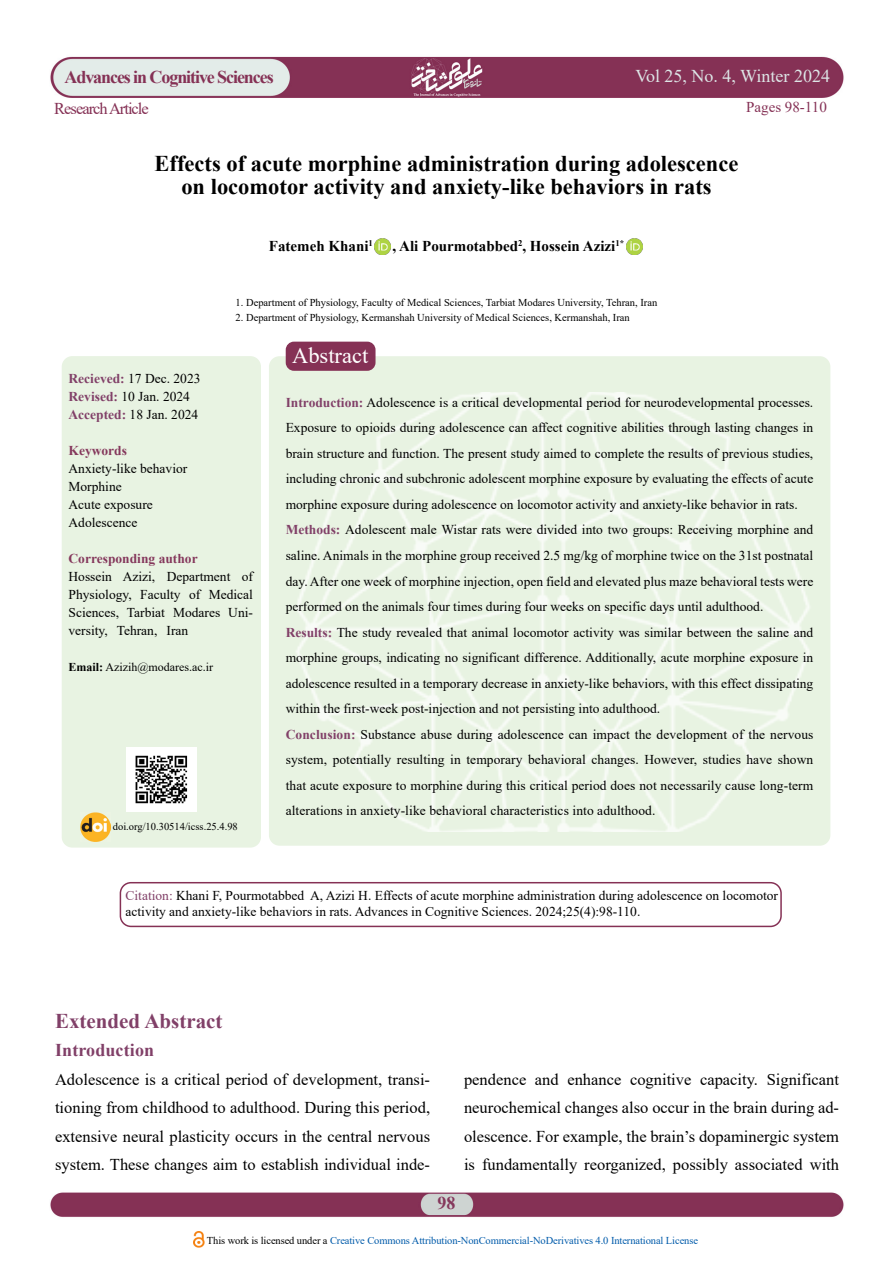
<style>
.page{position:relative;width:893px;height:1263px;background:#fff}
.page>*{position:absolute;margin:0;border:0;box-sizing:border-box;transform-origin:0 0}
.t1{font:700 22.5px/22.5px "Times New Roman";color:#000;text-align:center}
.t2{font:22.5px "Times New Roman";color:#fff}
.t3{font:700 21px "Times New Roman";color:#814068}
.t4{font:700 18px "Times New Roman";letter-spacing:-.06em;color:#853155}
.t5{font:18px "Times New Roman";color:#dde5e6}
.t6{font:700 18px "Times New Roman";letter-spacing:.005em;color:#814068}
.t7{font:700 18px "Times New Roman";color:#85385c}
.t8{font:16.5px "Times New Roman";color:#000}
.t9{font:16.5px "Times New Roman";letter-spacing:-.06em;color:#853155}
.t10{font:700 15px "Times New Roman";color:#000}
.t11{font:15px "Times New Roman";color:#853155}
.t12{font:13.5px/25.5px "Times New Roman";color:#000}
.t13{font:700 13.5px "Times New Roman";color:#85385c}
.t14{font:12px "Times New Roman";color:#000}
.t15{font:10.5px "Times New Roman";color:#000}
.t16{font:10.5px "Times New Roman";letter-spacing:-.01em;color:#005baa}
.t17{font:700 8.7px "Times New Roman";color:#000}
.s1{font-weight:700;color:#814068}
.s2{font-weight:700}
.s3{color:#814068}
.s4{color:#000}
</style>
<div class="page">
<img style="left:50px;top:56px;width:794px;height:1190px">
<div style="left:269px;top:356px;width:561px;height:490px;background:#e8f3e2;border-radius:11px"></div>
<img style="left:296px;top:393px;width:514px;height:439px">
<div style="left:62px;top:356px;width:199px;height:491px;background:#e8f3e2;border-radius:11px"></div>
<div style="left:286px;top:342px;width:89px;height:28px;background:#853155;border-radius:8px"></div>
<div style="left:286px;top:342px;width:90px;height:29px;border:2px solid #853155;border-radius:8px"></div>
<img style="left:80px;top:812px;width:30px;height:30px">
<img style="left:127px;top:747px;width:69px;height:64px">
<div style="left:120px;top:882px;width:662px;height:45px;border:2px solid #853155;border-radius:11px"></div>
<img style="left:194px;top:1231px;width:10px;height:17px">
<img style="left:375px;top:238px;width:16px;height:16px">
<img style="left:626px;top:238px;width:16px;height:16px">
<h3 class="t4" style="left:65px;top:64px;width:211px">Advances in Cognitive Sciences</h3>
<p class="t9" style="left:54px;top:96px;width:96px">ResearchArticle</p>
<h3 class="t5" style="left:635px;top:63px;width:196px">Vol 25, No. 4, Winter 2024</h3>
<p class="t11" style="left:746px;top:97px;width:82px">Pages 98-110</p>
<h1 class="t1" style="left:155px;top:152px;width:585px">Effects of acute morphine administration during adolescence on locomotor activity and anxiety-like behaviors in rats</h1>
<p class="t10" style="left:269px;top:235px;width:101px">Fatemeh Khani</p>
<p class="t17" style="left:615px;top:237px;width:10px">*1</p>
<p class="t17" style="left:369px;top:237px;width:6px">1</p>
<p class="t17" style="left:518px;top:237px;width:6px">2</p>
<p class="t10" style="left:393px;top:235px;width:224px">, Ali Pourmotabbed , Hossein Azizi</p>
<p class="t15" style="left:236px;top:295px;width:423px">1. Department of Physiology, Faculty of Medical Sciences, Tarbiat Modares University, Tehran, Iran</p>
<p class="t15" style="left:236px;top:310px;width:396px">2. Department of Physiology, Kermanshah University of Medical Sciences, Kermanshah, Iran</p>
<p class="t12" style="left:69px;top:369px;width:133px;line-height:18px"><span class="s1">Recieved:</span> 17 Dec. 2023<br><span class="s1">Revised:</span> 10 Jan. 2024<br><span class="s1">Accepted:</span> 18 Jan. 2024</p>
<p class="t13" style="left:69px;top:440px;width:60px">Keywords</p>
<p class="t12" style="left:69px;top:459px;width:120px;line-height:18px">Anxiety-like behavior<br>Morphine<br>Acute exposure<br>Adolescence</p>
<p class="t13" style="left:69px;top:548px;width:131px">Corresponding author</p>
<p class="t12" style="left:69px;top:563px;width:45px">Hossein</p>
<p class="t12" style="left:123px;top:563px;width:34px">Azizi,</p>
<p class="t12" style="left:167px;top:563px;width:65px">Department</p>
<p class="t12" style="left:242px;top:563px;width:13px">of</p>
<p class="t12" style="left:69px;top:581px;width:65px">Physiology,</p>
<p class="t12" style="left:140px;top:581px;width:42px">Faculty</p>
<p class="t12" style="left:209px;top:581px;width:46px">Medical</p>
<p class="t12" style="left:189px;top:581px;width:13px">of</p>
<p class="t12" style="left:69px;top:599px;width:52px">Sciences,</p>
<p class="t12" style="left:127px;top:599px;width:40px">Tarbiat</p>
<p class="t12" style="left:173px;top:599px;width:49px">Modares</p>
<p class="t12" style="left:69px;top:617px;width:41px">versity,</p>
<p class="t12" style="left:117px;top:617px;width:42px">Tehran,</p>
<p class="t12" style="left:167px;top:617px;width:23px">Iran</p>
<p class="t12" style="left:228px;top:599px;width:26px">Uni-</p>
<p class="t14" style="left:69px;top:658px;width:146px"><span class="s2">Email:</span> Azizih@modares.ac i r.</p>
<p class="t15" style="left:113px;top:819px;width:126px">doi.org/10.30514/icss.25.4.98</p>
<h1 class="t2" style="left:292px;top:339px;width:78px">Abstract</h1>
<p class="t12" style="left:286px;top:389px;width:529px"><span class="s1">Introduction:</span> Adolescence is a critical developmental period for neurodevelopmental processes.<br>Exposure to opioids during adolescence can affect cognitive abilities through lasting changes in brain structure and function. The present study aimed to complete the results of previous studies, including chronic and subchronic adolescent morphine exposure by evaluating the effects of acute morphine exposure during adolescence on locomotor activity and anxiety-like behavior in rats.<br><span class="s1">Methods:</span> Adolescent male Wistar rats were divided into two groups: Receiving morphine and saline. Animals in the morphine group received 2.5 mg/kg of morphine twice on the 31st postnatal day. After one week of morphine injection, open field and elevated plus maze behavioral tests were performed on the animals four times during four weeks on specific days until adulthood.<br><span class="s1">Results:</span> The study revealed that animal locomotor activity was similar between the saline and morphine groups, indicating no significant difference. Additionally, acute morphine exposure in adolescence resulted in a temporary decrease in anxiety-like behaviors, with this effect dissipating within the first-week post-injection and not persisting into adulthood.<br><span class="s1">Conclusion:</span> Substance abuse during adolescence can impact the development of the nervous system, potentially resulting in temporary behavioral changes. However, studies have shown that acute exposure to morphine during this critical period does not necessarily cause long-term alterations in anxiety-like behavioral characteristics into adulthood.</p>
<p class="t12" style="left:126px;top:887px;width:654px;line-height:16.5px"><span class="s3">Citation:</span> Khani ,F Pourmotabbed A, Azizi H. Effects of acute morphine administration during adolescence on locomotor activity and anxiety-like behaviors in rats. Advances in Cognitive Sciences. 2024;25 (4) :98-110.</p>
<h2 class="t3" style="left:55px;top:1006px;width:169px">Extended Abstract</h2>
<h3 class="t6" style="left:55px;top:1037px;width:101px">Introduction</h3>
<p class="t8" style="left:55px;top:1068px;width:377px">Adolescence is a critical period of development, transi-</p>
<p class="t8" style="left:464px;top:1068px;width:64px">pendence</p>
<p class="t8" style="left:535px;top:1068px;width:25px">and</p>
<p class="t8" style="left:567px;top:1068px;width:56px">enhance</p>
<p class="t8" style="left:630px;top:1068px;width:63px">cognitive</p>
<p class="t8" style="left:700px;top:1068px;width:60px">capacity.</p>
<p class="t8" style="left:767px;top:1068px;width:74px">Significant</p>
<p class="t8" style="left:55px;top:1096px;width:377px">tioning from childhood to adulthood. During this period,</p>
<p class="t8" style="left:464px;top:1096px;width:377px">neurochemical changes also occur in the brain during ad-</p>
<p class="t8" style="left:55px;top:1125px;width:377px">extensive neural plasticity occurs in the central nervous</p>
<p class="t8" style="left:464px;top:1125px;width:376px">olescence. For example, the brain s’ dopaminergic system</p>
<p class="t8" style="left:55px;top:1153px;width:377px">system. These changes aim to establish individual inde-</p>
<p class="t8" style="left:464px;top:1153px;width:376px">is fundamentally reorganized, possibly associated with</p>
<h3 class="t7" style="left:437px;top:1190px;width:19px">98</h3>
<p class="t16" style="left:207px;top:1233px;width:493px"><span class="s4">This work is licensed under a</span> Creative Commons Attribution-NonCommercial-NoDerivatives 4.0 International License</p>
</div>
